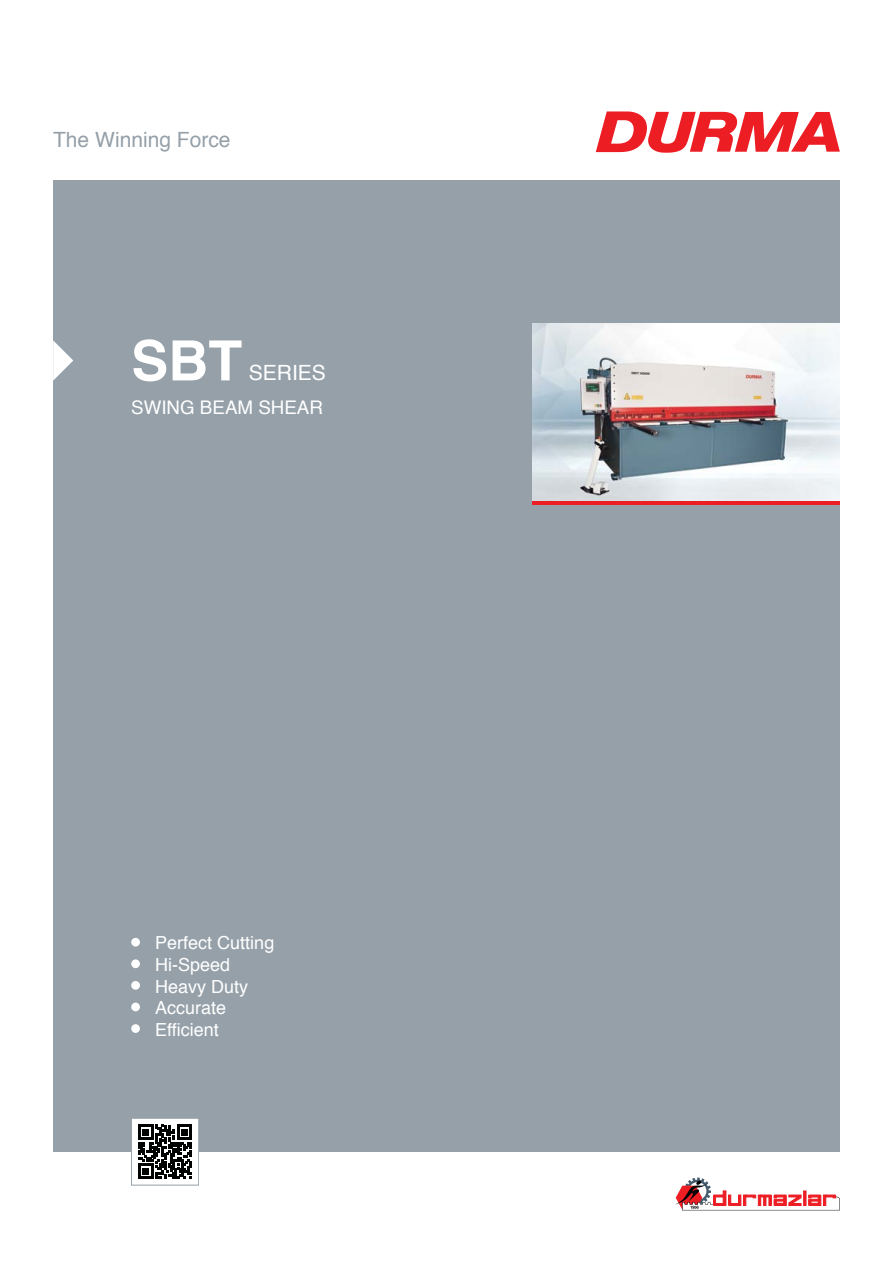
<style>
.page{position:relative;width:893px;height:1263px;background:#fff}
.page>*{position:absolute;margin:0;border:0;box-sizing:border-box;transform-origin:0 0}
.t1{font:700 55.5px "Helvetica";color:#fff}
.t2{font:21px "Helvetica";color:#95a0a9}
.t3{font:21px "Helvetica";color:#fff}
.t4{font:18.75px "Helvetica";color:#fff}
.t5{font:18px/21.6px "Helvetica";color:#fff}
</style>
<div class="page">
<div style="left:53px;top:180px;width:787px;height:972px;background:#95a0a9"></div>
<svg style="left:53px;top:340px;width:20px;height:41px"></svg>
<svg style="left:596px;top:111px;width:244px;height:42px"></svg>
<svg style="left:675px;top:1177px;width:165px;height:33px"></svg>
<div style="left:131px;top:1118px;width:68px;height:67px;background:#fff"></div>
<div style="left:131px;top:1118px;width:68px;height:67px;border:1px solid #95a0a9"></div>
<svg style="left:138px;top:1125px;width:54px;height:53px"></svg>
<hr style="left:532px;top:501px;width:308px;height:4px;background:#ed1d24">
<img style="left:532px;top:323px;width:308px;height:178px">
<div style="left:131px;top:938px;width:9px;height:8px;background:#fff;border-radius:50%"></div>
<div style="left:131px;top:959px;width:9px;height:9px;background:#fff;border-radius:50%"></div>
<div style="left:131px;top:981px;width:9px;height:9px;background:#fff;border-radius:50%"></div>
<div style="left:131px;top:1002px;width:9px;height:9px;background:#fff;border-radius:50%"></div>
<div style="left:131px;top:1024px;width:9px;height:9px;background:#fff;border-radius:50%"></div>
<p class="t2" style="left:53px;top:123px;width:179px">The Winning Force</p>
<h1 class="t1" style="left:131px;top:316px;width:112px">SBT</h1>
<p class="t3" style="left:249px;top:357px;width:79px">SERIES</p>
<p class="t4" style="left:131px;top:393px;width:193px">SWING BEAM SHEAR</p>
<p class="t5" style="left:155px;top:933px;width:121px">Perfect Cutting<br>Hi-Speed<br>Heavy Duty<br>Accurate<br>Efficient</p>
</div>
